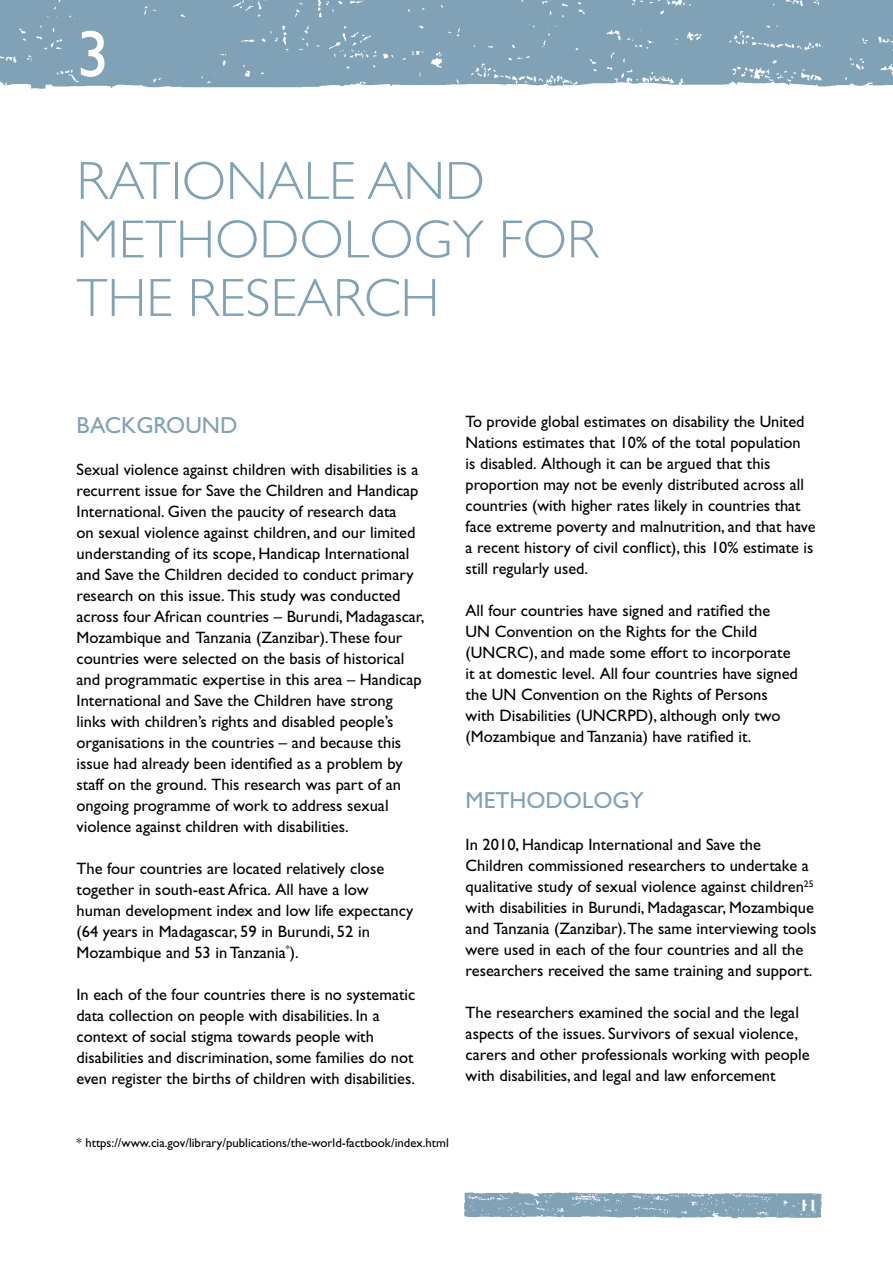
<style>
.page{position:relative;width:893px;height:1263px;background:#fff}
.page>*{position:absolute;margin:0;border:0;box-sizing:border-box;transform-origin:0 0}
.t1{font:66px "Gill Sans";color:#fff}
.t2{font:300 54px/58.5px "Gill Sans";color:#80a1b6}
.t3{font:23.25px "Gill Sans";color:#80a1b6}
.t4{font:16.5px/21px "Gill Sans";color:#000}
.t5{font:700 16.5px "Gill Sans";color:#fff}
.t6{font:12.75px "Gill Sans";color:#000}
</style>
<div class="page">
<img style="left:464px;top:1192px;width:358px;height:27px">
<img style="left:0;top:0;width:893px;height:89px">
<div style="left:68px;top:22px;width:147px;height:61px;background:#80a1b6"></div>
<h1 class="t1" style="left:77px;top:16px;width:35px">3</h1>
<h2 class="t2" style="left:77px;top:152px;width:523px">RATIONALE AND<br>METHODOLOGY FOR<br>THE RESEARCH</h2>
<h3 class="t3" style="left:77px;top:411px;width:162px">bacKground</h3>
<p class="t4" style="left:77px;top:458px;width:349px">sexual violence against children with disabilities is a recurrent issue for save the children and handicap international. given the paucity of research data<br>on sexual violence against children, and our limited understanding of its scope, handicap international and save the children decided to conduct primary research on this issue. this study was conducted across four african countries – burundi, Madagascar, Mozambique and tanzania (Zanzibar).these four countries were selected on the basis of historical and programmatic expertise in this area – handicap international and save the children have strong links with children’s rights and disabled people’s organisations in the countries – and because this issue had already been identified as a problem by staff on the ground. this research was part of an ongoing programme of work to address sexual violence against children with disabilities.</p>
<p class="t4" style="left:77px;top:857px;width:338px">the four countries are located relatively close together in south-east africa. all have a low human development index and low life expectancy (64 years in Madagascar, 59 in burundi, 52 in Mozambique and 53 in tanzania<sup>*</sup>).</p>
<p class="t4" style="left:77px;top:983px;width:340px">in each of the four countries there is no systematic data collection on people with disabilities. in a context of social stigma towards people with disabilities and discrimination, some families do not even register the births of children with disabilities.</p>
<p class="t4" style="left:466px;top:411px;width:351px">to provide global estimates on disability the united nations estimates that 10% of the total population<br>is disabled. although it can be argued that this proportion may not be evenly distributed across all countries (with higher rates likely in countries that face extreme poverty and malnutrition, and that have a recent history of civil conflict), this 10% estimate is still regularly used.</p>
<p class="t4" style="left:466px;top:600px;width:334px">all four countries have signed and ratified the un convention on the rights for the child (uncrc), and made some effort to incorporate it at domestic level. all four countries have signed the un convention on the rights of Persons with disabilities (uncrPd), although only two (Mozambique and tanzania) have ratified it.</p>
<h3 class="t3" style="left:466px;top:787px;width:180px">Methodology</h3>
<p class="t4" style="left:466px;top:834px;width:352px">in 2010, handicap international and save the children commissioned researchers to undertake a qualitative study of sexual violence against children<sup>25 </sup>with disabilities in burundi, Madagascar, Mozambique and tanzania (Zanzibar).the same interviewing tools were used in each of the four countries and all the researchers received the same training and support.</p>
<p class="t4" style="left:466px;top:1002px;width:346px">the researchers examined the social and the legal aspects of the issues. survivors of sexual violence, carers and other professionals working with people with disabilities, and legal and law enforcement</p>
<p class="t6" style="left:77px;top:1136px;width:374px">* https://www.cia.gov/library/publications/the-world-factbook/index.html</p>
<p class="t5" style="left:799px;top:1196px;width:20px">11</p>
</div>
